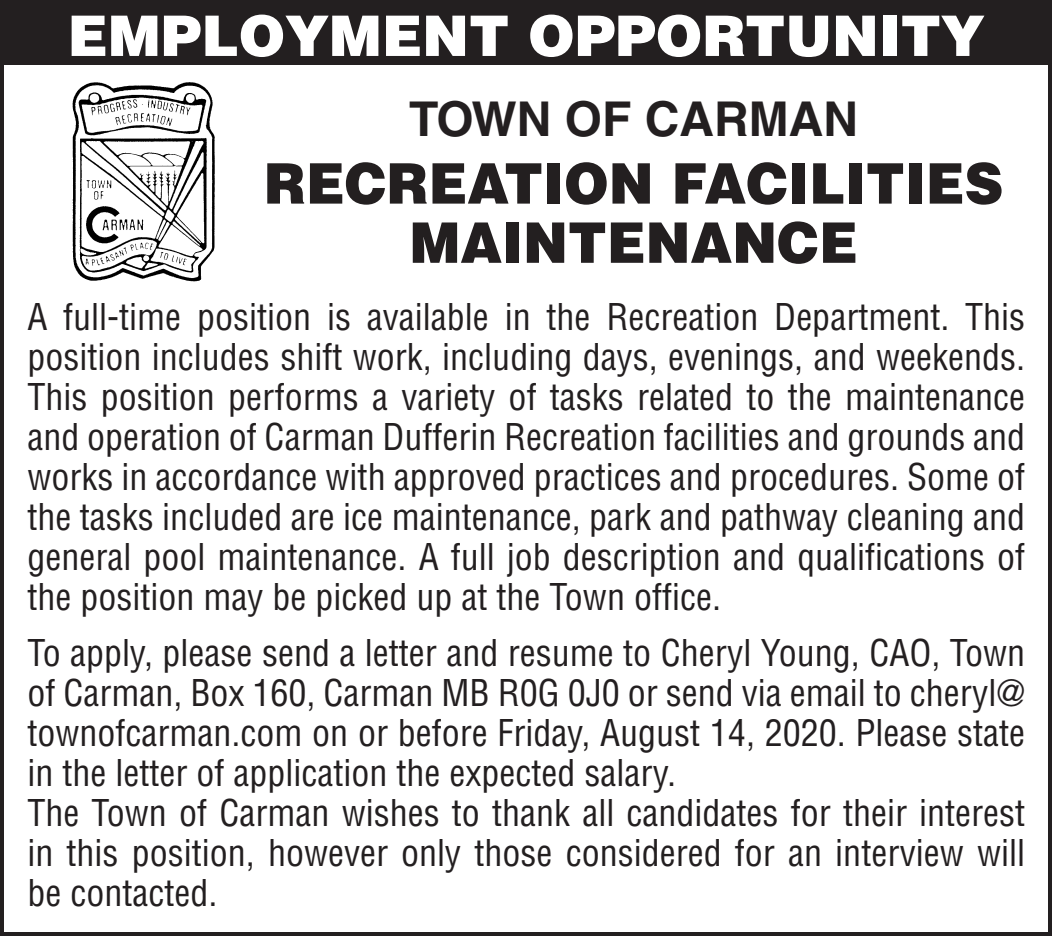
<style>
.page{position:relative;width:1052px;height:936px;background:#fff}
.page>*{position:absolute;margin:0;border:0;box-sizing:border-box;transform-origin:0 0}
.t1{font:900 56px/59.2px "Helvetica";color:#231f20;text-align:center;scale:.96 1}
.t2{font:900 56px "Helvetica";color:#fff}
.t3{font:700 48px "Helvetica";color:#231f20}
.t4{font:condensed 36px/40px "Helvetica";color:#231f20;text-align:justify}
</style>
<div class="page">
<div style="left:0;top:0;width:1051px;height:65px;background:#231f20"></div>
<img style="left:72px;top:82px;width:143px;height:200px">
<div style="left:0;top:0;width:1051px;height:936px;border:4px solid #231f20"></div>
<h1 class="t2" style="left:67px;top:16px;width:918px">EMPLOYMENT OPPORTUNITY</h1>
<h2 class="t3" style="left:409px;top:102px;width:450px">TOWN OF CARMAN</h2>
<h1 class="t1" style="left:264px;top:159px;width:771px">RECREATION FACILITIES<br>MAINTENANCE</h1>
<p class="t4" style="left:27px;top:299px;width:999px">A full-time position is available in the Recreation Department. This position includes shift work, including days, evenings, and weekends.<br>This position performs a variety of tasks related to the maintenance and operation of Carman Dufferin Recreation facilities and grounds and works in accordance with approved practices and procedures. Some of the tasks included are ice maintenance, park and pathway cleaning and general pool maintenance. A full job description and qualifications of the position may be picked up at the Town office.</p>
<p class="t4" style="left:27px;top:635px;width:999px;text-align:left">To apply, please send a letter and resume to Cheryl Young, CAO, Town of Carman, Box 160, Carman MB R0G 0J0 or send via email to cheryl@ townofcarman.com on or before Friday, August 14, 2020. Please state in the letter of application the expected salary.<br>The Town of Carman wishes to thank all candidates for their interest in this position, however only those considered for an interview will be contacted.</p>
</div>
